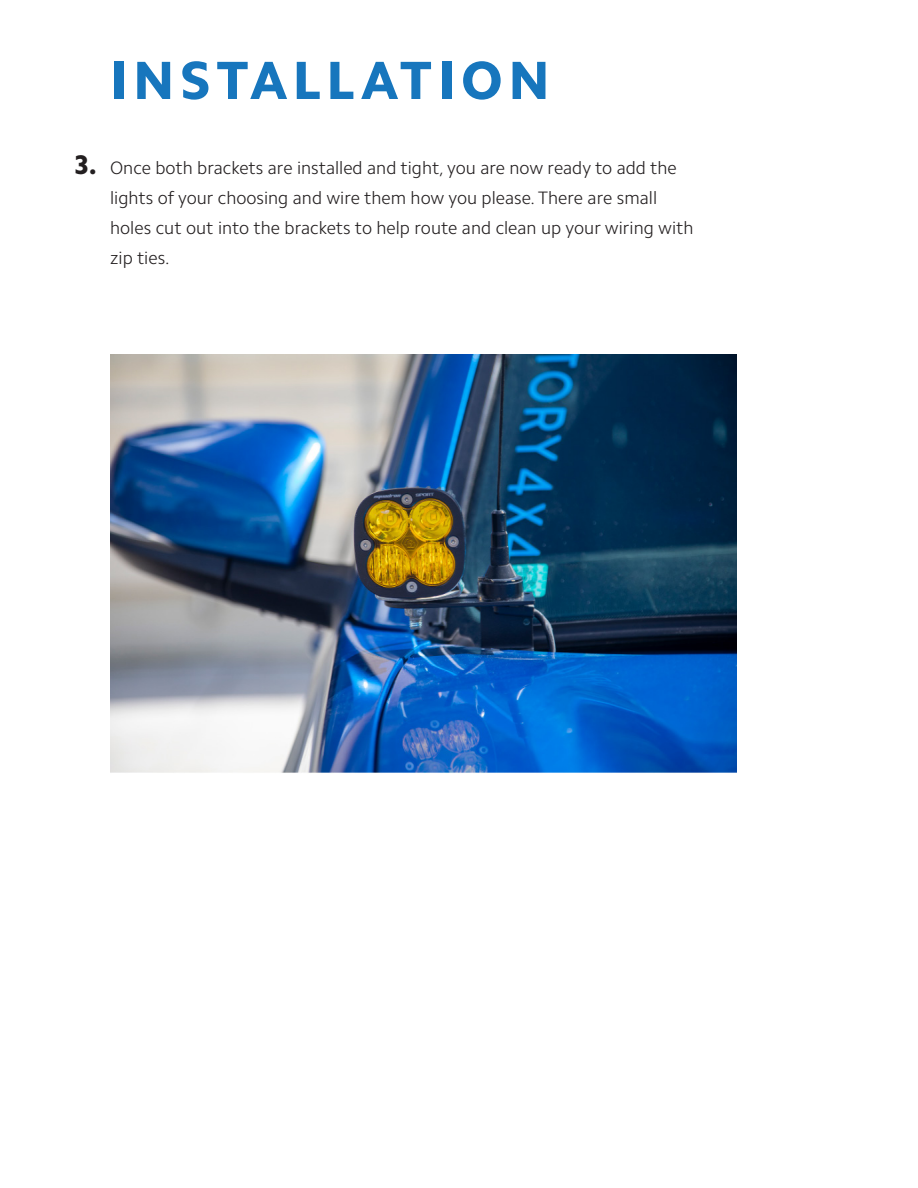
<style>
.page{position:relative;width:918px;height:1188px;background:#fff}
.page>*{position:absolute;margin:0;border:0;box-sizing:border-box;transform-origin:0 0}
.t1{font:800 54px "Camphor Std";letter-spacing:.1em;color:#1776bd}
.t2{font:800 27px "Camphor Std";color:#231f20}
.t3{font:300 18px/30px "Camphor Std";color:#231f20}
</style>
<div class="page">
<img style="left:110px;top:354px;width:626px;height:419px">
<p class="t1" style="left:110px;top:49px;width:442px">INSTALLATION</p>
<p class="t2" style="left:74px;top:149px;width:23px">3.</p>
<p class="t3" style="left:110px;top:153px;width:585px">Once both brackets are installed and tight, you are now ready to add the lights of your choosing and wire them how you please. There are small holes cut out into the brackets to help route and clean up your wiring with zip ties.</p>
</div>
